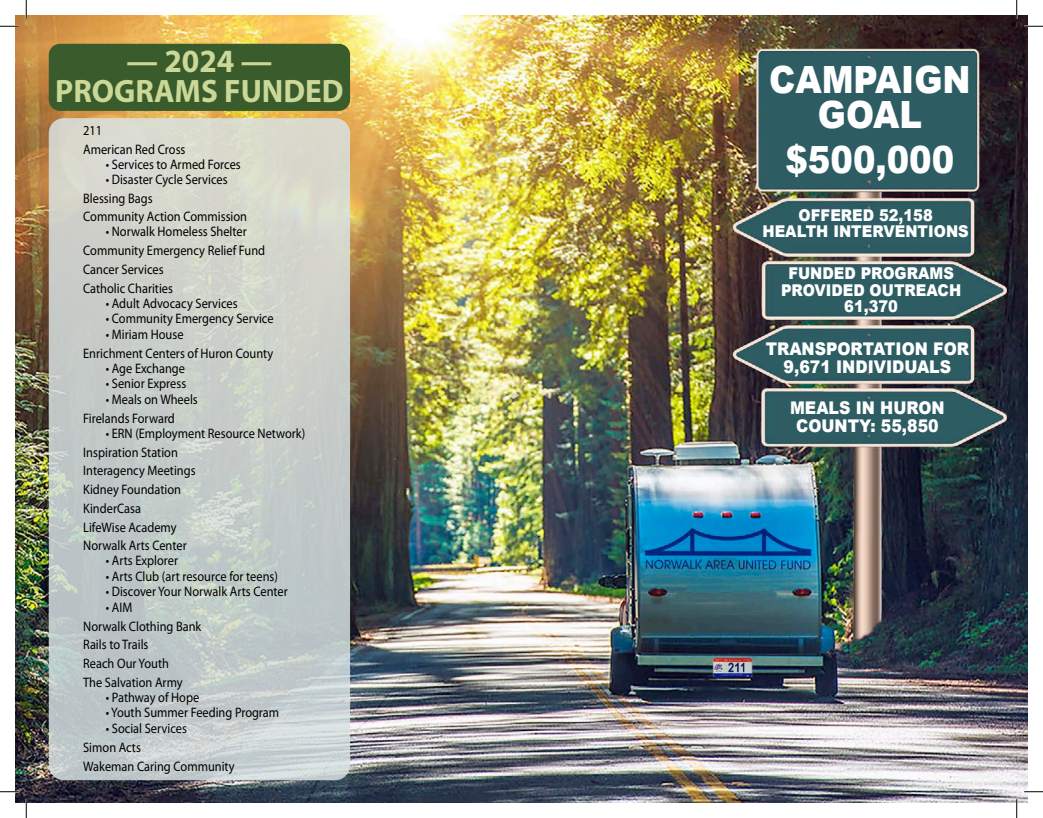
<style>
.page{position:relative;width:1043px;height:818px;background:#fff}
.page>*{position:absolute;margin:0;border:0;box-sizing:border-box;transform-origin:0 0}
.t1{font:900 37.5px/35px "Arial";color:#fff;text-align:center;scale:.9 1}
.t2{font:700 32.5px/30px "Myriad Pro";color:#cbd897;text-align:center}
.t3{font:900 17.5px/17.5px "Arial";color:#fff;text-align:center;scale:.9 1}
.t4{font:900 16.25px/16.2px "Arial";color:#fff;text-align:center;scale:.9 1}
.t5{font:13.75px/18.8px "Myriad Pro";color:#000;scale:.9 1}
</style>
<div class="page">
<img style="left:15px;top:15px;width:1013px;height:787px">
<div style="left:49px;top:44px;width:301px;height:67px;background:#3a5b2c;border-radius:11px"></div>
<svg style="left:49px;top:118px;width:301px;height:662px;background:#c8ceca"></svg>
<svg style="left:0;top:25px;width:19px;height:2px"></svg>
<svg style="left:1024px;top:25px;width:18px;height:2px"></svg>
<svg style="left:0;top:790px;width:19px;height:2px"></svg>
<svg style="left:1024px;top:790px;width:18px;height:2px"></svg>
<svg style="left:25px;top:0;width:2px;height:19px"></svg>
<svg style="left:25px;top:799px;width:2px;height:19px"></svg>
<svg style="left:1015px;top:0;width:2px;height:19px"></svg>
<svg style="left:1015px;top:799px;width:2px;height:19px"></svg>
<h2 class="t2" style="left:55px;top:45px;width:290px">— 2024 —<br>PROGRAMS FUNDED</h2>
<p class="t5" style="left:83px;top:121px;width:115px">211<br>American Red Cross</p>
<p class="t5" style="left:106px;top:155px;width:152px">• Services to Armed Forces</p>
<p class="t5" style="left:83px;top:170px;width:184px;text-indent:22px">• Disaster Cycle Services<br>Blessing Bags<br>Community Action Commission</p>
<p class="t5" style="left:83px;top:222px;width:204px;text-indent:22px">• Norwalk Homeless Shelter<br>Community Emergency Relief Fund<br>Cancer Services<br>Catholic Charities</p>
<p class="t5" style="left:106px;top:293px;width:148px">• Adult Advocacy Services</p>
<p class="t5" style="left:106px;top:308px;width:188px">• Community Emergency Service</p>
<p class="t5" style="left:83px;top:325px;width:213px;text-indent:22px">• Miriam House<br>Enrichment Centers of Huron County</p>
<p class="t5" style="left:106px;top:358px;width:90px">• Age Exchange</p>
<p class="t5" style="left:106px;top:373px;width:91px">• Senior Express</p>
<p class="t5" style="left:83px;top:390px;width:129px;text-indent:22px">• Meals on Wheels<br>Firelands Forward</p>
<p class="t5" style="left:83px;top:423px;width:248px;text-indent:22px">• ERN (Employment Resource Network)<br>Inspiration Station<br>Interagency Meetings<br>Kidney Foundation<br>KinderCasa<br>LifeWise Academy<br>Norwalk Arts Center</p>
<p class="t5" style="left:106px;top:551px;width:82px">• Arts Explorer</p>
<p class="t5" style="left:106px;top:566px;width:193px">• Arts Club (art resource for teens)</p>
<p class="t5" style="left:106px;top:581px;width:204px">• Discover Your Norwalk Arts Center</p>
<p class="t5" style="left:83px;top:597px;width:133px;text-indent:22px">• AIM<br>Norwalk Clothing Bank<br>Rails to Trails<br>Reach Our Youth<br>The Salvation Army</p>
<p class="t5" style="left:106px;top:687px;width:106px">• Pathway of Hope</p>
<p class="t5" style="left:106px;top:702px;width:194px">• Youth Summer Feeding Program</p>
<p class="t5" style="left:83px;top:718px;width:170px;text-indent:22px">• Social Services<br>Simon Acts<br>Wakeman Caring Community</p>
<h1 class="t1" style="left:769px;top:61px;width:225px">CAMPAIGN<br>GOAL</h1>
<h1 class="t1" style="left:785px;top:141px;width:189px">$500,000</h1>
<p class="t4" style="left:762px;top:206px;width:231px">OFFERED 52,158<br>HEALTH INTERVENTIONS</p>
<p class="t4" style="left:781px;top:265px;width:202px">FUNDED PROGRAMS<br>PROVIDED OUTREACH<br>61,370</p>
<p class="t3" style="left:765px;top:339px;width:227px">TRANSPORTATION FOR<br>9,671 INDIVIDUALS</p>
<p class="t3" style="left:790px;top:399px;width:173px">MEALS IN HURON<br>COUNTY: 55,850</p>
</div>
